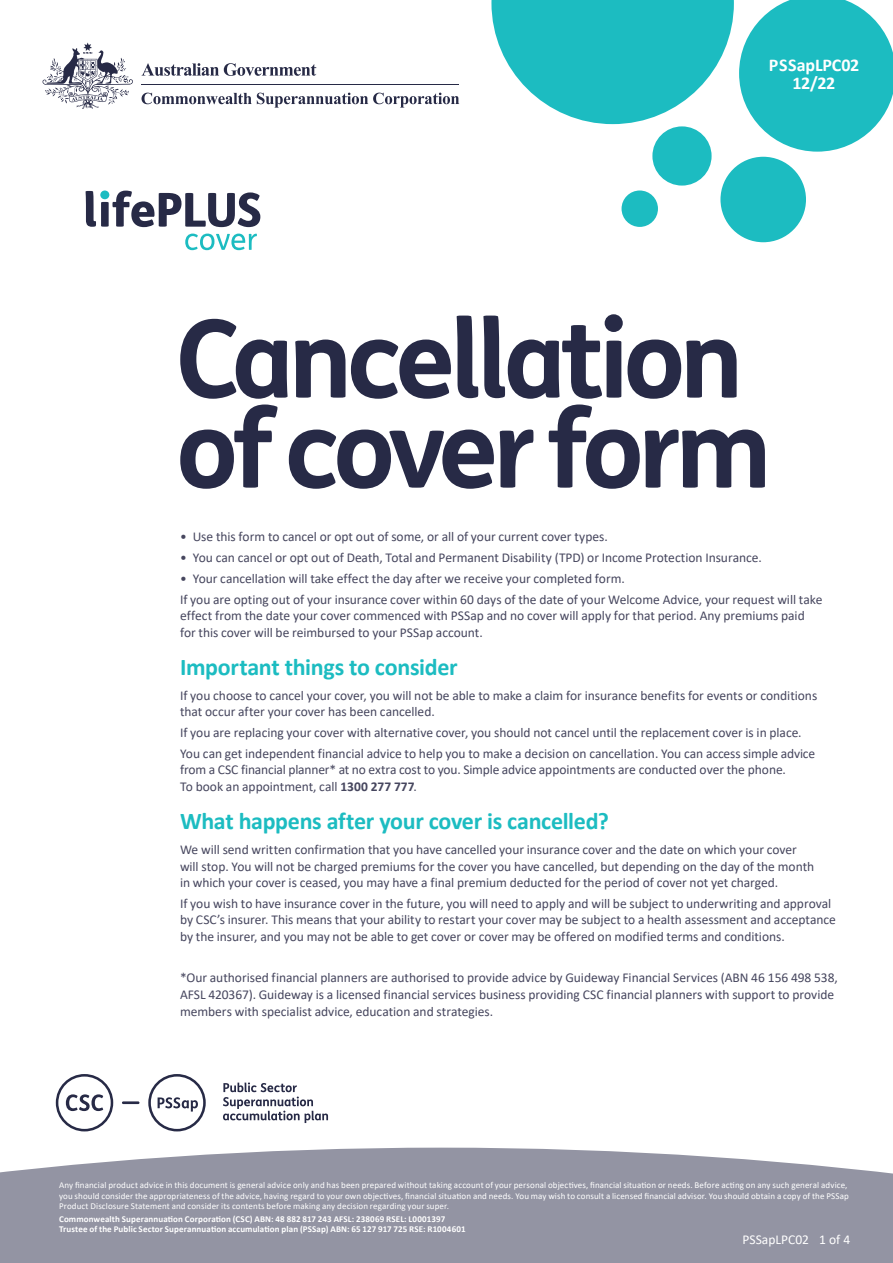
<style>
.page{position:relative;width:893px;height:1263px;background:#fff}
.page>*{position:absolute;margin:0;border:0;box-sizing:border-box;transform-origin:0 0}
._01_H1{font:700 108px/90px "FS Me";letter-spacing:-.05em;color:#272a46}
._02_H2{font:700 24px "Calibri";letter-spacing:-.015em;color:#1cbcc1}
._03_Code_Date{font:700 18px "Calibri";letter-spacing:-.01em;color:#fff}
._08_Body_Text{font:13.5px/16.5px "Calibri";letter-spacing:-.005em;color:#46465e}
.t1{font:13.5px "Calibri";color:#fff}
._06_Cover_Disclaimer{font:9px/10.5px "Calibri";letter-spacing:.01em;color:#fff}
._06_Cover_Disclaimer-2{font:700 9px/10.5px "Calibri";letter-spacing:.015em;color:#fff}
.s1{font-weight:700}
</style>
<div class="page">
<svg style="left:0;top:1148px;width:893px;height:115px;background:#9a9ba9"></svg>
<svg style="left:43px;top:43px;width:90px;height:66px"></svg>
<hr style="left:142px;top:84px;width:317px;height:1px;background:#272a46">
<svg style="left:142px;top:93px;width:317px;height:15px"></svg>
<svg style="left:142px;top:63px;width:174px;height:13px"></svg>
<div style="left:720px;top:157px;width:86px;height:85px;background:#1cbcc1;border-radius:50%"></div>
<div style="left:652px;top:126px;width:60px;height:60px;background:#1cbcc1;border-radius:50%"></div>
<div style="left:622px;top:190px;width:36px;height:37px;background:#1cbcc1;border-radius:50%"></div>
<svg style="left:491px;top:0;width:402px;height:152px"></svg>
<svg style="left:185px;top:234px;width:72px;height:16px"></svg>
<svg style="left:86px;top:191px;width:174px;height:36px"></svg>
<hr style="left:122px;top:1101px;width:17px;height:3px;background:#272a46">
<svg style="left:56px;top:1074px;width:57px;height:57px"></svg>
<svg style="left:223px;top:1082px;width:105px;height:41px"></svg>
<svg style="left:148px;top:1074px;width:58px;height:57px"></svg>
<p class="_03_Code_Date" style="left:769px;top:52px;width:92px">PSSapLPC02</p>
<p class="_03_Code_Date" style="left:792px;top:70px;width:45px">12/22</p>
<p class="_01_H1" style="left:176px;top:309px;width:597px">Cancellation of cover form</p>
<p class="_08_Body_Text" style="left:180px;top:528px;width:429px">• Use this form to cancel or opt out of some, or all of your current cover types.</p>
<p class="_08_Body_Text" style="left:180px;top:549px;width:583px">• You can cancel or opt out of Death, Total and Permanent Disability (TPD) or Income Protection Insurance.</p>
<p class="_08_Body_Text" style="left:180px;top:570px;width:446px">• Your cancellation will take effect the day after we receive your completed form.</p>
<p class="_08_Body_Text" style="left:180px;top:591px;width:644px">If you are opting out of your insurance cover within 60 days of the date of your Welcome Advice, your request will take effect from the date your cover commenced with PSSap and no cover will apply for that period. Any premiums paid for this cover will be reimbursed to your PSSap account.</p>
<p class="_02_H2" style="left:180px;top:650px;width:279px">Important things to consider</p>
<p class="_08_Body_Text" style="left:180px;top:687px;width:639px">If you choose to cancel your cover, you will not be able to make a claim for insurance benefits for events or conditions that occur after your cover has been cancelled.</p>
<p class="_08_Body_Text" style="left:180px;top:724px;width:623px">If you are replacing your cover with alternative cover, you should not cancel until the replacement cover is in place.</p>
<p class="_08_Body_Text" style="left:180px;top:745px;width:637px">You can get independent financial advice to help you to make a decision on cancellation. You can access simple advice from a CSC financial planner* at no extra cost to you. Simple advice appointments are conducted over the phone.<br>To book an appointment, call <span class="s1">1300 277 777</span>.</p>
<p class="_02_H2" style="left:180px;top:804px;width:430px">What happens after your cover is cancelled?</p>
<p class="_08_Body_Text" style="left:180px;top:841px;width:636px">We will send written confirmation that you have cancelled your insurance cover and the date on which your cover will stop. You will not be charged premiums for the cover you have cancelled, but depending on the day of the month in which your cover is ceased, you may have a final premium deducted for the period of cover not yet charged.</p>
<p class="_08_Body_Text" style="left:180px;top:895px;width:657px">If you wish to have insurance cover in the future, you will need to apply and will be subject to underwriting and approval by CSC’s insurer. This means that your ability to restart your cover may be subject to a health assessment and acceptance by the insurer, and you may not be able to get cover or cover may be offered on modified terms and conditions.</p>
<p class="_08_Body_Text" style="left:180px;top:969px;width:659px">*Our authorised financial planners are authorised to provide advice by Guideway Financial Services (ABN 46 156 498 538,<br>AFSL 420367). Guideway is a licensed financial services business providing CSC financial planners with support to provide members with specialist advice, education and strategies.</p>
<p class="_06_Cover_Disclaimer" style="left:59px;top:1180px;width:791px">Any financial product advice in this document is general advice only and has been prepared without taking account of your personal objectives, financial situation or needs. Before acting on any such general advice, you should consider the appropriateness of the advice, having regard to your own objectives, financial situation and needs. You may wish to consult a licensed financial advisor. You should obtain a copy of the PSSap<br>Product Disclosure Statement and consider its contents before making any decision regarding your super.</p>
<p class="_06_Cover_Disclaimer-2" style="left:59px;top:1213px;width:408px">Commonwealth Superannuation Corporation (CSC) ABN: 48 882 817 243 AFSL: 238069 RSEL: L0001397<br>Trustee of the Public Sector Superannuation accumulation plan (PSSap) ABN: 65 127 917 725 RSE: R1004601</p>
<p class="t1" style="left:743px;top:1230px;width:109px">PSSapLPC02 1 of 4</p>
</div>
